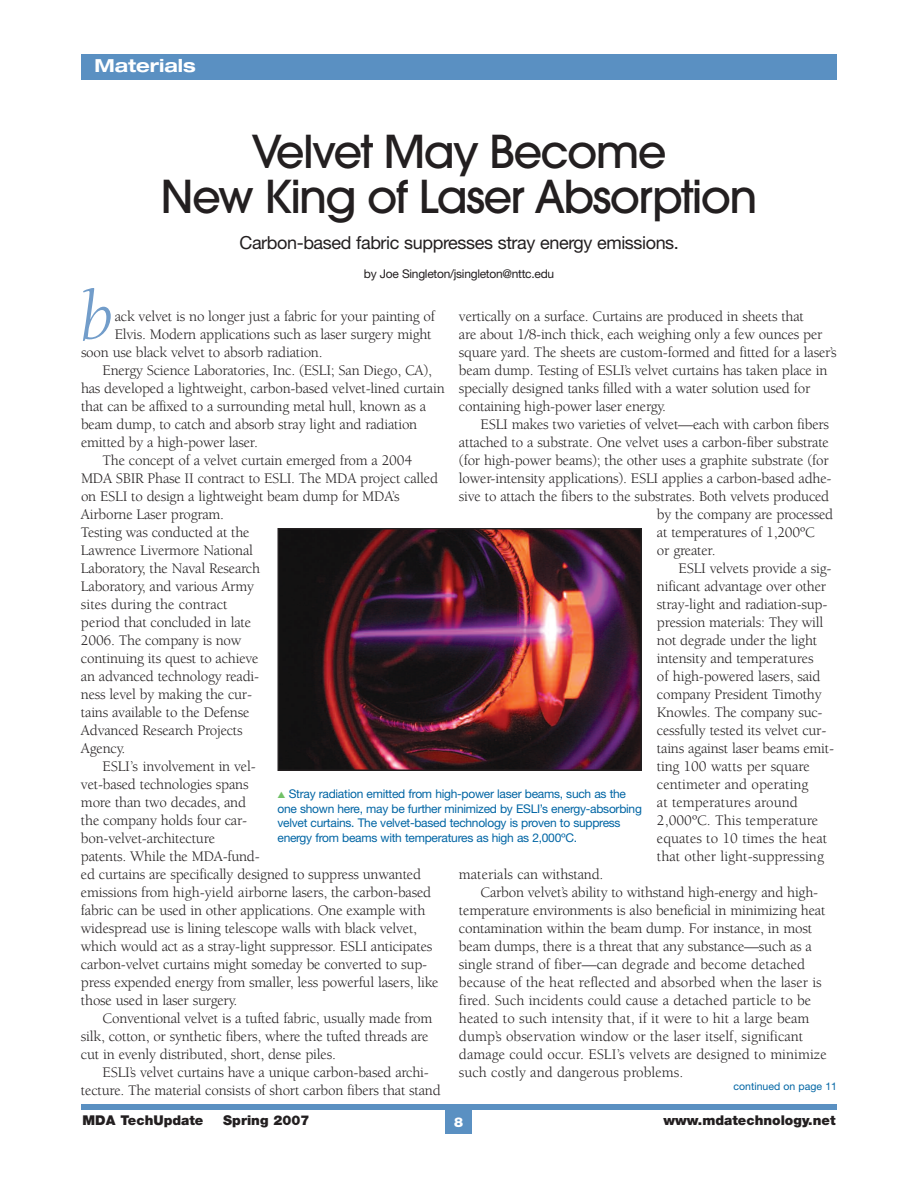
<style>
.page{position:relative;width:918px;height:1188px;background:#fff}
.page>*{position:absolute;margin:0;border:0;box-sizing:border-box;transform-origin:0 0}
.t1{font:italic 72px "Berkeley";color:#729dca}
.t2{font:500 45px/45px "Avant Garde";letter-spacing:-.04em;color:#231f20;text-align:center}
.t3{font:18px "Helvetica Neue";letter-spacing:-.02em;color:#231f20}
.t4{font:700 expanded 18px "Helvetica Neue";color:#fff}
.t5{font:15px/18px "Berkeley";letter-spacing:-.015em;color:#231f20}
.t6{font:900 13.5px "Helvetica Neue";color:#231f20}
.t7{font:900 13.5px "Helvetica Neue";color:#fff}
.t8{font:12px/14.4px "Helvetica Neue";letter-spacing:-.02em;color:#0065a4}
.t9{font:12px "Helvetica Neue";letter-spacing:-.02em;color:#231f20}
.t10{font:10.5px "Helvetica Neue";color:#0065a4}
.s1{color:#71c167}
</style>
<div class="page">
<div style="left:81px;top:1104px;width:756px;height:6px;background:#5a90c2"></div>
<div style="left:81px;top:55px;width:756px;height:25px;background:#5a90c2"></div>
<div style="left:446px;top:1107px;width:26px;height:27px;background:#5a90c2"></div>
<img style="left:281px;top:531px;width:358px;height:237px">
<div style="left:278px;top:528px;width:364px;height:243px;border:2px solid #231f20"></div>
<p class="t4" style="left:94px;top:59px;width:103px">Materials</p>
<h2 class="t2" style="left:161px;top:133px;width:598px">Velvet May Become<br>New King of Laser Absorption</h2>
<p class="t3" style="left:239px;top:236px;width:441px">Carbon-based fabric suppresses stray energy emissions.</p>
<p class="t9" style="left:364px;top:269px;width:192px">by Joe Singleton/jsingleton@nttc.edu</p>
<h1 class="t1" style="left:81px;top:288px;width:33px">b</h1>
<p class="t5" style="left:459px;top:309px;width:379px">vertically on a surface. Curtains are produced in sheets that<br>are about 1/8-inch thick, each weighing only a few ounces per square yard. The sheets are custom-formed and fitted for a laser’s beam dump. Testing of ESLI’s velvet curtains has taken place in specially designed tanks filled with a water solution used for containing high-power laser energy.</p>
<p class="t5" style="left:481px;top:417px;width:350px">ESLI makes two varieties of velvet—each with carbon fibers</p>
<p class="t5" style="left:459px;top:435px;width:372px">attached to a substrate. One velvet uses a carbon-fiber substrate</p>
<p class="t5" style="left:459px;top:453px;width:371px">(for high-power beams); the other uses a graphite substrate (for</p>
<p class="t5" style="left:459px;top:471px;width:374px">lower-intensity applications). ESLI applies a carbon-based adhe-</p>
<p class="t5" style="left:459px;top:489px;width:372px">sive to attach the fibers to the substrates. Both velvets produced</p>
<p class="t5" style="left:657px;top:507px;width:178px">by the company are processed</p>
<p class="t5" style="left:657px;top:525px;width:159px">at temperatures of 1,200ºC</p>
<p class="t5" style="left:657px;top:543px;width:60px">or greater.</p>
<p class="t5" style="left:679px;top:561px;width:155px">ESLI velvets provide a sig-</p>
<p class="t5" style="left:657px;top:579px;width:171px">nificant advantage over other</p>
<p class="t5" style="left:657px;top:597px;width:172px">stray-light and radiation-sup-</p>
<p class="t5" style="left:657px;top:615px;width:168px">pression materials: They will</p>
<p class="t5" style="left:657px;top:633px;width:162px">not degrade under the light</p>
<p class="t5" style="left:657px;top:651px;width:158px">intensity and temperatures</p>
<p class="t5" style="left:657px;top:669px;width:165px">of high-powered lasers, said</p>
<p class="t5" style="left:657px;top:687px;width:166px">company President Timothy</p>
<p class="t5" style="left:657px;top:705px;width:167px">Knowles. The company suc-</p>
<p class="t5" style="left:657px;top:723px;width:171px">cessfully tested its velvet cur-</p>
<p class="t5" style="left:657px;top:741px;width:179px">tains against laser beams emit-</p>
<p class="t5" style="left:657px;top:759px;width:154px">ting 100 watts per square</p>
<p class="t5" style="left:657px;top:777px;width:153px">centimeter and operating</p>
<p class="t5" style="left:657px;top:795px;width:142px">at temperatures around</p>
<p class="t5" style="left:657px;top:813px;width:163px">2,000ºC. This temperature</p>
<p class="t5" style="left:657px;top:831px;width:172px">equates to 10 times the heat</p>
<p class="t5" style="left:657px;top:849px;width:168px">that other light-suppressing</p>
<p class="t5" style="left:459px;top:867px;width:146px">materials can withstand.</p>
<p class="t5" style="left:481px;top:885px;width:339px">Carbon velvet’s ability to withstand high-energy and high-</p>
<p class="t5" style="left:459px;top:903px;width:368px">temperature environments is also beneficial in minimizing heat</p>
<p class="t5" style="left:459px;top:921px;width:355px">contamination within the beam dump. For instance, in most</p>
<p class="t5" style="left:459px;top:939px;width:354px">beam dumps, there is a threat that any substance—such as a</p>
<p class="t5" style="left:459px;top:957px;width:348px">single strand of fiber—can degrade and become detached</p>
<p class="t5" style="left:459px;top:975px;width:364px">because of the heat reflected and absorbed when the laser is</p>
<p class="t5" style="left:459px;top:993px;width:354px">fired. Such incidents could cause a detached particle to be</p>
<p class="t5" style="left:459px;top:1011px;width:352px">heated to such intensity that, if it were to hit a large beam</p>
<p class="t5" style="left:459px;top:1029px;width:346px">dump’s observation window or the laser itself, significant</p>
<p class="t5" style="left:459px;top:1047px;width:369px">damage could occur. ESLI’s velvets are designed to minimize</p>
<p class="t5" style="left:459px;top:1065px;width:226px">such costly and dangerous problems.</p>
<p class="t5" style="left:115px;top:309px;width:322px">ack velvet is no longer just a fabric for your painting of</p>
<p class="t5" style="left:115px;top:327px;width:318px">Elvis. Modern applications such as laser surgery might</p>
<p class="t5" style="left:81px;top:345px;width:243px">soon use black velvet to absorb radiation.</p>
<p class="t5" style="left:103px;top:363px;width:331px">Energy Science Laboratories, Inc. (ESLI; San Diego, CA),</p>
<p class="t5" style="left:81px;top:381px;width:365px">has developed a lightweight, carbon-based velvet-lined curtain</p>
<p class="t5" style="left:81px;top:399px;width:347px">that can be affixed to a surrounding metal hull, known as a</p>
<p class="t5" style="left:81px;top:417px;width:338px">beam dump, to catch and absorb stray light and radiation</p>
<p class="t5" style="left:81px;top:435px;width:178px">emitted by a high-power laser.</p>
<p class="t5" style="left:103px;top:453px;width:311px">The concept of a velvet curtain emerged from a 2004</p>
<p class="t5" style="left:81px;top:471px;width:359px">MDA SBIR Phase II contract to ESLI. The MDA project called</p>
<p class="t5" style="left:81px;top:489px;width:320px">on ESLI to design a lightweight beam dump for MDA’s</p>
<p class="t5" style="left:81px;top:507px;width:145px">Airborne Laser program.</p>
<p class="t5" style="left:81px;top:525px;width:170px">Testing was conducted at the</p>
<p class="t5" style="left:81px;top:543px;width:174px">Lawrence Livermore National</p>
<p class="t5" style="left:81px;top:561px;width:181px">Laboratory, the Naval Research</p>
<p class="t5" style="left:81px;top:579px;width:175px">Laboratory, and various Army</p>
<p class="t5" style="left:81px;top:597px;width:148px">sites during the contract</p>
<p class="t5" style="left:81px;top:615px;width:172px">period that concluded in late</p>
<p class="t5" style="left:81px;top:633px;width:162px">2006. The company is now</p>
<p class="t5" style="left:81px;top:651px;width:179px">continuing its quest to achieve</p>
<p class="t5" style="left:81px;top:669px;width:180px">an advanced technology readi-</p>
<p class="t5" style="left:81px;top:687px;width:173px">ness level by making the cur-</p>
<p class="t5" style="left:81px;top:705px;width:170px">tains available to the Defense</p>
<p class="t5" style="left:81px;top:723px;width:163px">Advanced Research Projects</p>
<p class="t5" style="left:81px;top:741px;width:46px">Agency.</p>
<p class="t5" style="left:103px;top:759px;width:155px">ESLI’s involvement in vel-</p>
<p class="t5" style="left:81px;top:777px;width:169px">vet-based technologies spans</p>
<p class="t5" style="left:81px;top:795px;width:167px">more than two decades, and</p>
<p class="t5" style="left:81px;top:813px;width:168px">the company holds four car-</p>
<p class="t5" style="left:81px;top:831px;width:136px">bon-velvet-architecture</p>
<p class="t5" style="left:81px;top:849px;width:180px">patents. While the MDA-fund-</p>
<p class="t5" style="left:81px;top:867px;width:342px">ed curtains are specifically designed to suppress unwanted</p>
<p class="t5" style="left:81px;top:885px;width:352px">emissions from high-yield airborne lasers, the carbon-based</p>
<p class="t5" style="left:81px;top:903px;width:346px">fabric can be used in other applications. One example with</p>
<p class="t5" style="left:81px;top:921px;width:338px">widespread use is lining telescope walls with black velvet,</p>
<p class="t5" style="left:81px;top:939px;width:353px">which would act as a stray-light suppressor. ESLI anticipates</p>
<p class="t5" style="left:81px;top:957px;width:348px">carbon-velvet curtains might someday be converted to sup-</p>
<p class="t5" style="left:81px;top:975px;width:359px">press expended energy from smaller, less powerful lasers, like</p>
<p class="t5" style="left:81px;top:993px;width:158px">those used in laser surgery.</p>
<p class="t5" style="left:103px;top:1011px;width:331px">Conventional velvet is a tufted fabric, usually made from</p>
<p class="t5" style="left:81px;top:1029px;width:349px">silk, cotton, or synthetic fibers, where the tufted threads are</p>
<p class="t5" style="left:81px;top:1047px;width:256px">cut in evenly distributed, short, dense piles.</p>
<p class="t5" style="left:103px;top:1065px;width:328px">ESLI’s velvet curtains have a unique carbon-based archi-</p>
<p class="t5" style="left:81px;top:1083px;width:361px">tecture. The material consists of short carbon fibers that stand</p>
<p class="t8" style="left:278px;top:788px;width:366px"><span class="s1">▲</span> Stray radiation emitted from high-power laser beams, such as the one shown here, may be further minimized by ESLI’s energy-absorbing velvet curtains. The velvet-based technology is proven to suppress energy from beams with temperatures as high as 2,000ºC.</p>
<p class="t10" style="left:734px;top:1083px;width:105px">continued on page 11</p>
<p class="t6" style="left:83px;top:1115px;width:122px">MDA TechUpdate</p>
<p class="t6" style="left:223px;top:1115px;width:88px">Spring 2007</p>
<p class="t7" style="left:454px;top:1118px;width:11px">8</p>
<p class="t6" style="left:663px;top:1115px;width:174px">www.mdatechnology.net</p>
</div>
